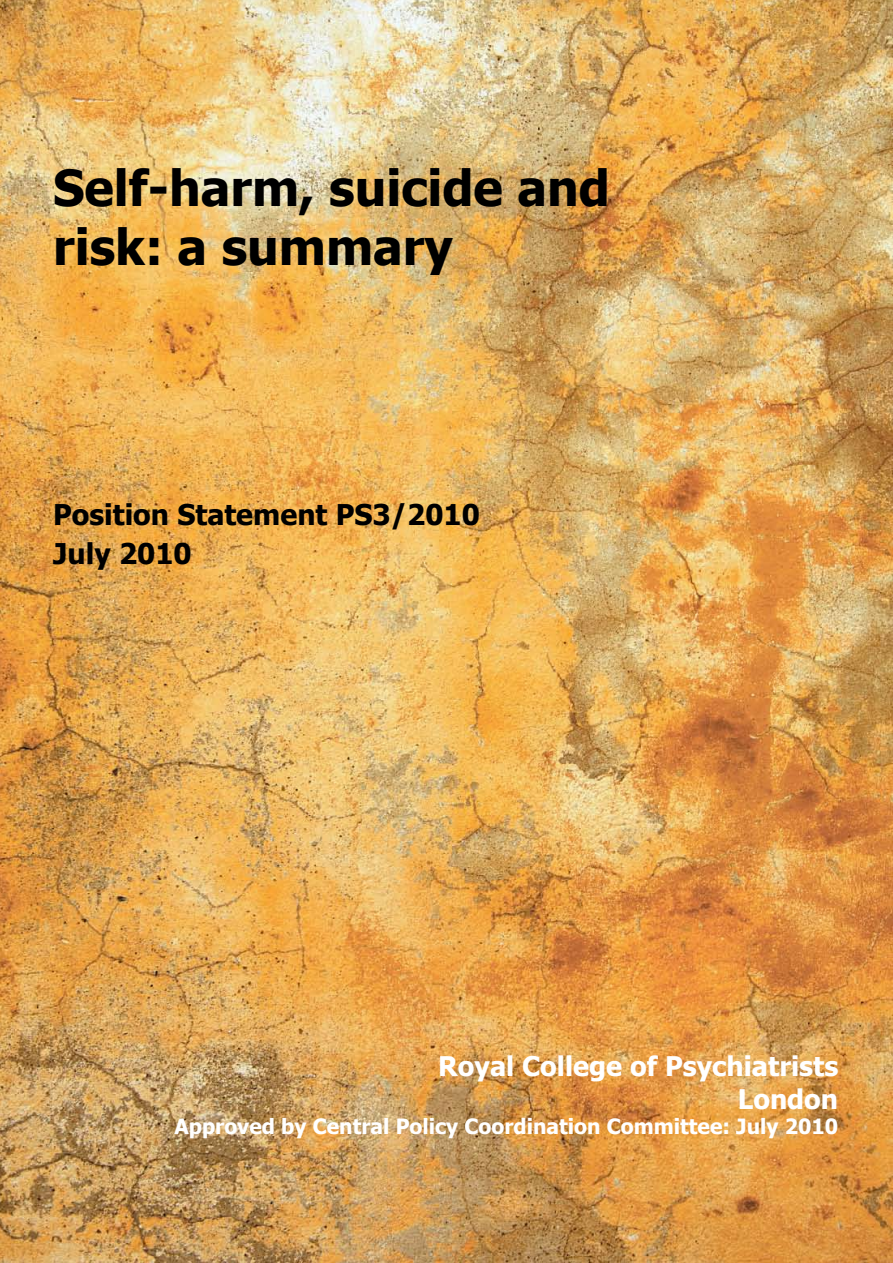
<style>
.page{position:relative;width:893px;height:1263px;background:#fff}
.page>*{position:absolute;margin:0;border:0;box-sizing:border-box;transform-origin:0 0}
.t1{font:700 49.5px/59.4px "Tahoma";color:#000}
.t2{font:700 28.5px/39px "Tahoma";color:#000}
.t3{font:700 27px/32.4px "Tahoma";color:#fff;text-align:right}
.t4{font:700 21px "Tahoma";color:#fff}
</style>
<div class="page">
<img style="left:0;top:0;width:892px;height:1263px">
<h1 class="t1" style="left:53px;top:156px;width:558px">Self-harm, suicide and risk: a summary</h1>
<h2 class="t2" style="left:53px;top:494px;width:428px">Position Statement PS3/2010<br>July 2010</h2>
<p class="t3" style="left:438px;top:1049px;width:402px">Royal College of Psychiatrists<br>London</p>
<p class="t4" style="left:174px;top:1113px;width:665px">Approved by Central Policy Coordination Committee: July 2010</p>
</div>
